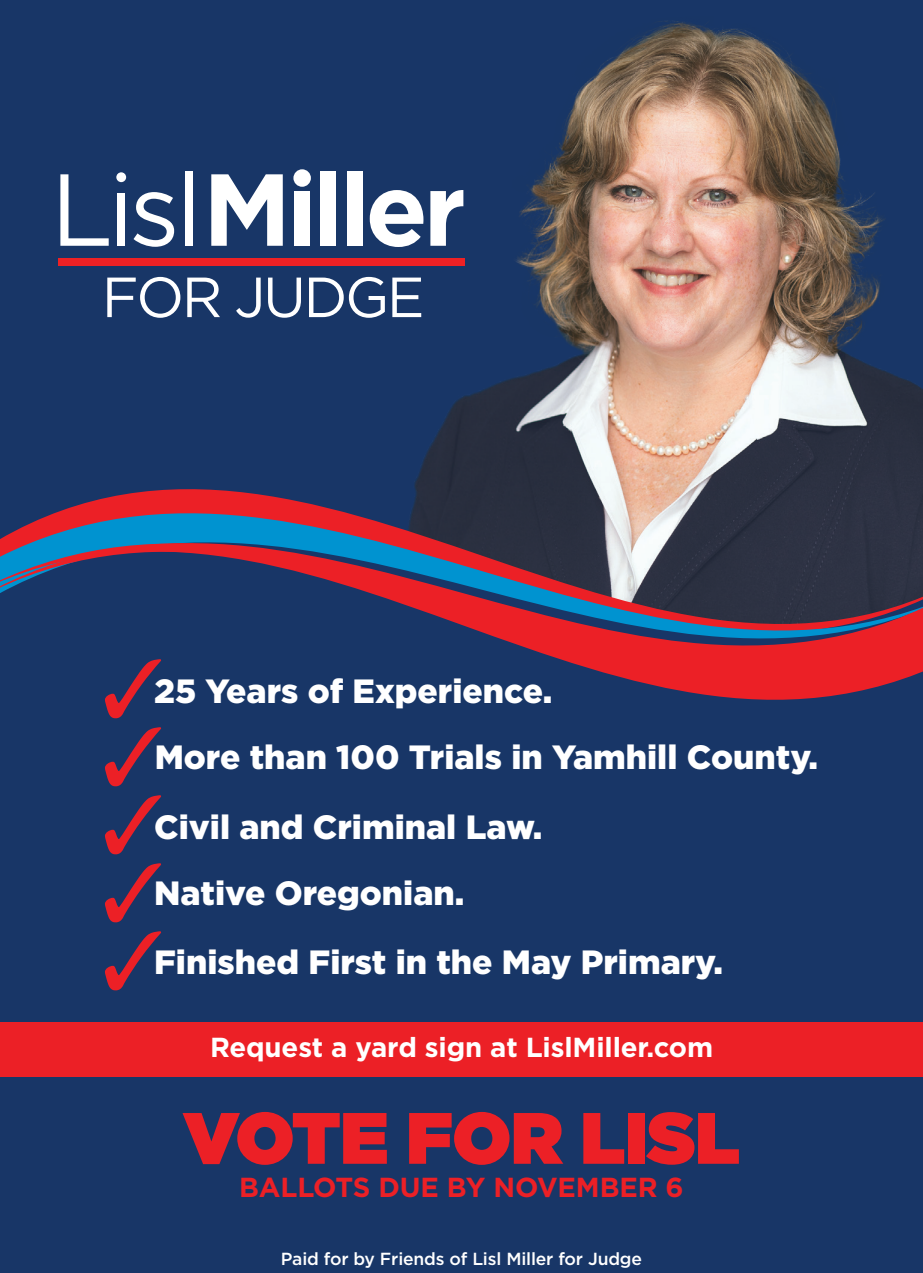
<style>
.page{position:relative;width:923px;height:1273px;background:#fff}
.page>*{position:absolute;margin:0;border:0;box-sizing:border-box;transform-origin:0 0}
.t1{font:900 72.5px "Gotham";letter-spacing:-.005em;color:#ec2026}
.t2{font:900 33.5px/68.8px "Gotham";color:#fff}
.t3{font:700 27.5px "Gotham";letter-spacing:-.005em;color:#fff}
.t4{font:700 27.5px "Gotham";letter-spacing:-.005em;color:#ec2026}
.t5{font:500 17.5px "Gotham";letter-spacing:-.01em;color:#fff}
</style>
<div class="page">
<div style="left:0;top:0;width:922px;height:1273px;background:#183667"></div>
<div style="left:0;top:1022px;width:922px;height:55px;background:#ec2026"></div>
<div style="left:59px;top:258px;width:406px;height:8px;background:#ee2124"></div>
<svg style="left:107px;top:277px;width:73px;height:41px"></svg>
<svg style="left:187px;top:277px;width:33px;height:40px"></svg>
<svg style="left:236px;top:277px;width:25px;height:41px"></svg>
<svg style="left:268px;top:277px;width:33px;height:41px"></svg>
<svg style="left:309px;top:277px;width:42px;height:41px"></svg>
<svg style="left:60px;top:174px;width:49px;height:72px"></svg>
<div style="left:117px;top:193px;width:8px;height:53px;background:#fff"></div>
<svg style="left:133px;top:192px;width:41px;height:55px"></svg>
<div style="left:185px;top:171px;width:8px;height:75px;background:#fff"></div>
<svg style="left:211px;top:174px;width:72px;height:72px"></svg>
<div style="left:294px;top:191px;width:16px;height:55px;background:#fff"></div>
<div style="left:320px;top:171px;width:16px;height:75px;background:#fff"></div>
<div style="left:347px;top:171px;width:15px;height:75px;background:#fff"></div>
<div style="left:116px;top:172px;width:10px;height:10px;background:#fff;border-radius:50%"></div>
<div style="left:293px;top:169px;width:18px;height:18px;background:#fff;border-radius:50%"></div>
<svg style="left:105px;top:837px;width:26px;height:17px"></svg>
<svg style="left:105px;top:863px;width:56px;height:59px"></svg>
<svg style="left:105px;top:931px;width:56px;height:59px"></svg>
<img style="left:351px;top:21px;width:533px;height:314px">
<svg style="left:510px;top:335px;width:393px;height:44px"></svg>
<svg style="left:463px;top:379px;width:459px;height:18px;background:#a39999"></svg>
<svg style="left:0;top:401px;width:922px;height:436px"></svg>
<p class="t2" style="left:154px;top:656px;width:400px">25 Years of Experience.</p>
<p class="t2" style="left:155px;top:723px;width:665px">More than 100 Trials in Yamhill County.</p>
<p class="t2" style="left:154px;top:792px;width:390px">Civil and Criminal Law.</p>
<p class="t2" style="left:154px;top:858px;width:570px">Native Oregonian.<br>Finished First in the May Primary.</p>
<p class="t3" style="left:210px;top:1028px;width:504px">Request a yard sign at LislMiller.com</p>
<h1 class="t1" style="left:183px;top:1086px;width:558px">VOTE FOR LISL</h1>
<p class="t4" style="left:239px;top:1168px;width:446px">BALLOTS DUE BY NOVEMBER 6</p>
<p class="t5" style="left:281px;top:1247px;width:363px">Paid for by Friends of Lisl Miller for Judge</p>
</div>
